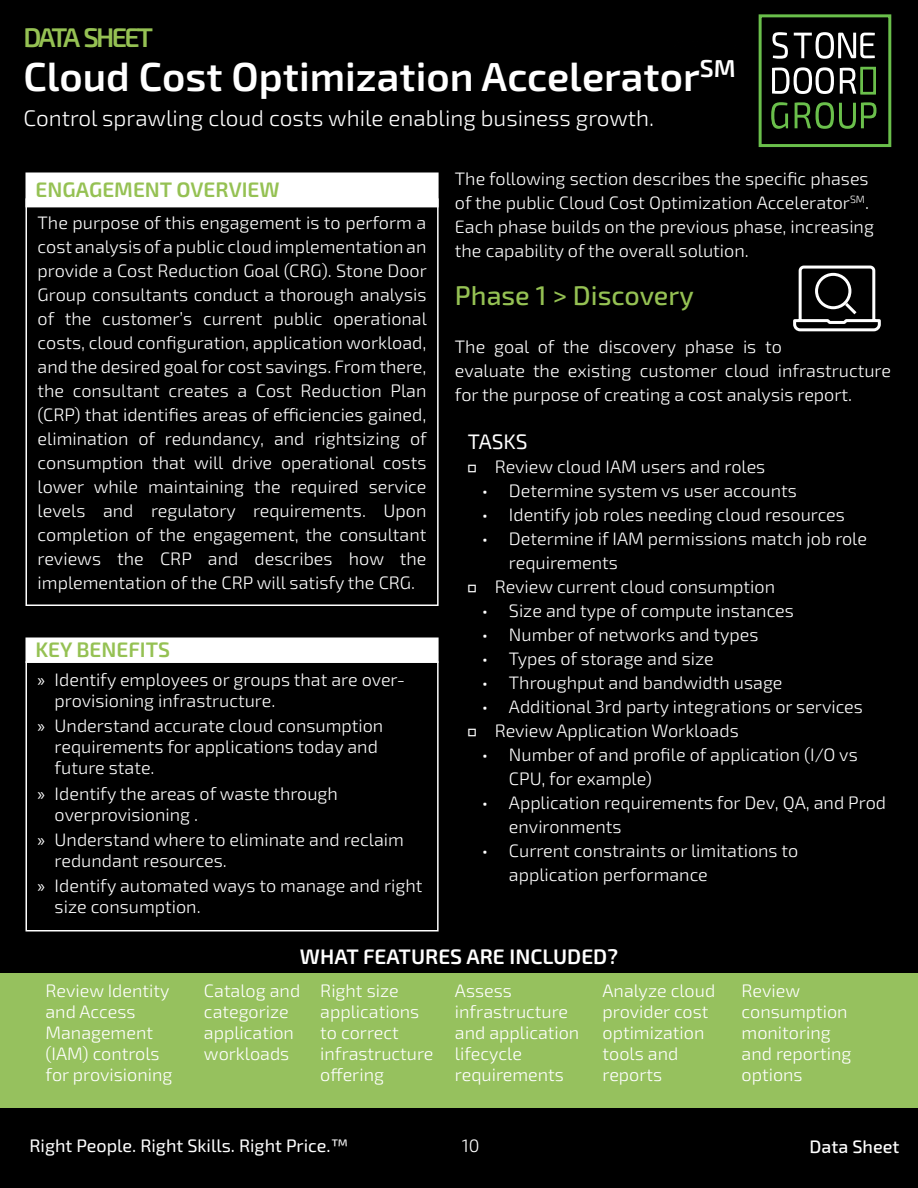
<style>
.page{position:relative;width:918px;height:1188px;background:#fff}
.page>*{position:absolute;margin:0;border:0;box-sizing:border-box;transform-origin:0 0}
.t1{font:600 40.5px "Exo 2.0";color:#fff}
.t2{font:500 27px "Exo 2.0";color:#95c153}
.t3{font:600 27px "Exo 2.0";letter-spacing:-.1em;color:#95c153}
.t4{font:300 22.5px "Exo 2.0";color:#fff}
.t5{font:600 21px "Exo 2.0";color:#95c153}
.t6{font:600 21px "Exo 2.0";color:#fff}
.t7{font:21px "Exo 2.0";color:#fff}
.t8{font:300 18px/21px "Exo 2.0";color:#fff}
.t9{font:18px "Exo 2.0";color:#fff}
.t10{font:500 18px "Exo 2.0";color:#fff}
.s1{font-family:"Myriad Pro";font-weight:400}
.s2{font-family:"STIX General";font-weight:400}
</style>
<div class="page">
<div style="left:0;top:160px;width:918px;height:1028px;background:#000"></div>
<div style="left:741px;top:1133px;width:158px;height:27px;background:#000"></div>
<div style="left:0;top:974px;width:918px;height:134px;background:#96c15e"></div>
<svg style="left:792px;top:264px;width:90px;height:69px"></svg>
<div style="left:26px;top:198px;width:413px;height:408px;border:2px solid #fff"></div>
<div style="left:26px;top:173px;width:412px;height:34px;background:#fff"></div>
<div style="left:26px;top:172px;width:413px;height:35px;border:2px solid #fff"></div>
<div style="left:26px;top:661px;width:413px;height:271px;border:2px solid #fff"></div>
<div style="left:26px;top:638px;width:412px;height:24px;background:#fff"></div>
<div style="left:0;top:0;width:918px;height:160px;background:#000"></div>
<div style="left:759px;top:14px;width:132px;height:133px;border:3px solid #6abf4b"></div>
<svg style="left:772px;top:32px;width:16px;height:27px"></svg>
<svg style="left:794px;top:32px;width:81px;height:27px"></svg>
<svg style="left:772px;top:67px;width:62px;height:27px"></svg>
<svg style="left:771px;top:102px;width:17px;height:27px"></svg>
<svg style="left:795px;top:102px;width:81px;height:27px"></svg>
<svg style="left:840px;top:66px;width:36px;height:29px"></svg>
<h2 class="t3" style="left:23px;top:21px;width:131px">DATA SHEET</h2>
<h1 class="t1" style="left:23px;top:53px;width:714px">Cloud Cost Optimization Accelerator<sup>SM</sup></h1>
<p class="t4" style="left:23px;top:105px;width:632px">Control sprawling cloud costs while enabling business growth.</p>
<p class="t5" style="left:36px;top:177px;width:246px">ENGAGEMENT OVERVIEW</p>
<p class="t8" style="left:38px;top:212px;width:391px;line-height:24px;text-align:justify">The purpose of this engagement is to perform a cost analysis of a public cloud implementation an provide a Cost Reduction Goal (CRG). Stone Door Group consultants conduct a thorough analysis of the customer’s current public operational costs, cloud configuration, application workload, and the desired goal for cost savings. From there, the consultant creates a Cost Reduction Plan (CRP) that identifies areas of efficiencies gained, elimination of redundancy, and rightsizing of consumption that will drive operational costs lower while maintaining the required service levels and regulatory requirements. Upon completion of the engagement, the consultant reviews the CRP and describes how the implementation of the CRP will satisfy the CRG.</p>
<p class="t5" style="left:36px;top:638px;width:136px">KEY BENEFITS</p>
<p class="t8" style="left:55px;top:670px;width:352px;text-indent:-17px"><span class="s1">»</span> Identify employees or groups that are over&shy;provisioning infrastructure.</p>
<p class="t8" style="left:55px;top:716px;width:330px;text-indent:-17px"><span class="s1">»</span> Understand accurate cloud consumption requirements for applications today and future state.</p>
<p class="t8" style="left:55px;top:783px;width:285px;text-indent:-17px"><span class="s1">»</span> Identify the areas of waste through overprovisioning .</p>
<p class="t8" style="left:55px;top:829px;width:351px;text-indent:-17px"><span class="s1">»</span> Understand where to eliminate and reclaim redundant resources.</p>
<p class="t8" style="left:55px;top:876px;width:369px;text-indent:-17px"><span class="s1">»</span> Identify automated ways to manage and right size consumption.</p>
<p class="t8" style="left:455px;top:167px;width:421px;line-height:24px">The following section describes the specific phases of the public Cloud Cost Optimization Accelerator<sup>SM</sup>.<br>Each phase builds on the previous phase, increasing the capability of the overall solution.</p>
<h2 class="t2" style="left:455px;top:280px;width:240px">Phase 1 &gt; Discovery</h2>
<p class="t8" style="left:455px;top:335px;width:438px;line-height:24px">The goal of the discovery phase is to<br>evaluate the existing customer cloud infrastructure for the purpose of creating a cost analysis report.</p>
<p class="t7" style="left:468px;top:429px;width:61px">TASKS</p>
<p class="t8" style="left:468px;top:457px;width:299px"><span class="s2">▫</span> Review cloud IAM users and roles</p>
<p class="t8" style="left:482px;top:481px;width:316px">• Determine system vs user accounts</p>
<p class="t8" style="left:482px;top:505px;width:365px">• Identify job roles needing cloud resources</p>
<p class="t8" style="left:482px;top:529px;width:387px">• Determine if IAM permissions match job role</p>
<p class="t8" style="left:509px;top:553px;width:110px">requirements</p>
<p class="t8" style="left:468px;top:577px;width:309px"><span class="s2">▫</span> Review current cloud consumption</p>
<p class="t8" style="left:482px;top:601px;width:314px">• Size and type of compute instances</p>
<p class="t8" style="left:482px;top:625px;width:278px">• Number of networks and types</p>
<p class="t8" style="left:482px;top:649px;width:233px">• Types of storage and size</p>
<p class="t8" style="left:482px;top:673px;width:302px">• Throughput and bandwidth usage</p>
<p class="t8" style="left:468px;top:695px;width:397px;line-height:24px;text-indent:14px">• Additional 3rd party integrations or services <span class="s2">▫</span> Review Application Workloads</p>
<p class="t8" style="left:509px;top:743px;width:350px;line-height:24px;text-indent:-27px">• Number of and profile of application (I/O vs<br>CPU, for example)</p>
<p class="t8" style="left:509px;top:791px;width:379px;line-height:24px;text-indent:-27px">• Application requirements for Dev, QA, and Prod environments</p>
<p class="t8" style="left:509px;top:839px;width:291px;line-height:24px;text-indent:-27px">• Current constraints or limitations to application performance</p>
<p class="t8" style="left:46px;top:981px;width:128px">Review Identity and Access<br>Management (IAM) controls for provisioning</p>
<p class="t6" style="left:300px;top:944px;width:320px">WHAT FEATURES ARE INCLUDED?</p>
<p class="t8" style="left:204px;top:981px;width:98px">Catalog and categorize application workloads</p>
<p class="t8" style="left:320px;top:981px;width:115px">Right size applications to correct infrastructure offering</p>
<p class="t8" style="left:455px;top:981px;width:126px">Assess infrastructure and application lifecycle requirements</p>
<p class="t8" style="left:603px;top:981px;width:114px">Analyze cloud provider cost optimization tools and reports</p>
<p class="t8" style="left:742px;top:981px;width:111px">Review consumption monitoring and reporting options</p>
<p class="t9" style="left:29px;top:1135px;width:320px">Right People. Right Skills. Right Price.™</p>
<p class="t8" style="left:462px;top:1135px;width:19px">10</p>
<p class="t10" style="left:790px;top:1135px;width:102px">White Pap r</p>
<p class="t10" style="left:810px;top:1136px;width:91px">Data Sheet</p>
</div>
